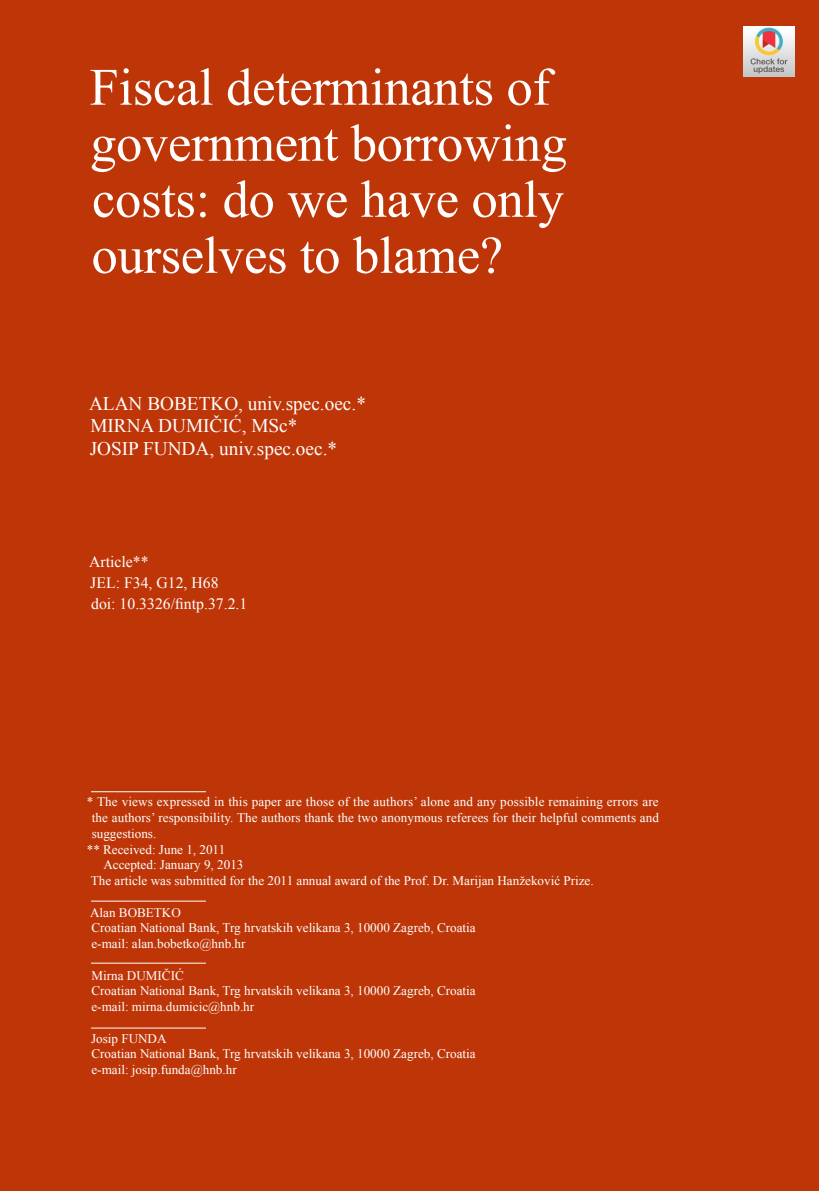
<style>
.page{position:relative;width:819px;height:1191px;background:#be3608}
.page>*{position:absolute;margin:0;border:0;box-sizing:border-box;transform-origin:0 0}
.t1{font:52.5px/56px "Times New Roman";letter-spacing:-.005em;color:#fff}
.t2{font:19.25px/22.8px "Times New Roman";color:#fff}
.t3{font:15.75px/21px "Times New Roman";color:#fff}
.t4{font:13.12px/15.8px "Times New Roman";color:#fff}
</style>
<div class="page">
<hr style="left:91px;top:791px;width:115px;height:1px;background:#fff">
<hr style="left:91px;top:900px;width:115px;height:1px;background:#fff">
<hr style="left:91px;top:963px;width:115px;height:1px;background:#fff">
<hr style="left:91px;top:1027px;width:115px;height:1px;background:#fff">
<img style="left:744px;top:26px;width:50px;height:51px">
<h1 class="t1" style="left:90px;top:58px;width:479px">Fiscal determinants of government borrowing costs: do we have only ourselves to blame?</h1>
<h2 class="t2" style="left:89px;top:391px;width:278px">ALAN BOBETKO, univ.spec.oec.*<br>MIRNA DUMIČIĆ, MSc*<br>JOSIP FUNDA, univ.spec.oec.*</h2>
<p class="t3" style="left:89px;top:551px;width:160px">Article**<br>JEL: F34, G12, H68<br>doi: 10.3326/fintp.37.2.1</p>
<p class="t4" style="left:87px;top:794px;width:573px">* The views expressed in this paper are those of the authors’ alone and any possible remaining errors are</p>
<p class="t4" style="left:92px;top:809px;width:568px">the authors’ responsibility. The authors thank the two anonymous referees for their helpful comments and</p>
<p class="t4" style="left:92px;top:825px;width:66px">suggestions.</p>
<p class="t4" style="left:87px;top:841px;width:140px">** Received: June 1, 2011</p>
<p class="t4" style="left:103px;top:857px;width:141px">Accepted: January 9, 2013</p>
<p class="t4" style="left:91px;top:872px;width:504px">The article was submitted for the 2011 annual award of the Prof. Dr. Marijan Hanžeković Prize.</p>
<p class="t4" style="left:90px;top:904px;width:387px">Alan BOBETKO<br>Croatian National Bank, Trg hrvatskih velikana 3, 10000 Zagreb, Croatia e-mail: alan.bobetko@hnb.hr</p>
<p class="t4" style="left:91px;top:967px;width:385px">Mirna DUMIČIĆ<br>Croatian National Bank, Trg hrvatskih velikana 3, 10000 Zagreb, Croatia e-mail: mirna.dumicic@hnb.hr</p>
<p class="t4" style="left:91px;top:1030px;width:386px">Josip FUNDA<br>Croatian National Bank, Trg hrvatskih velikana 3, 10000 Zagreb, Croatia e-mail: josip.funda@hnb.hr</p>
</div>
